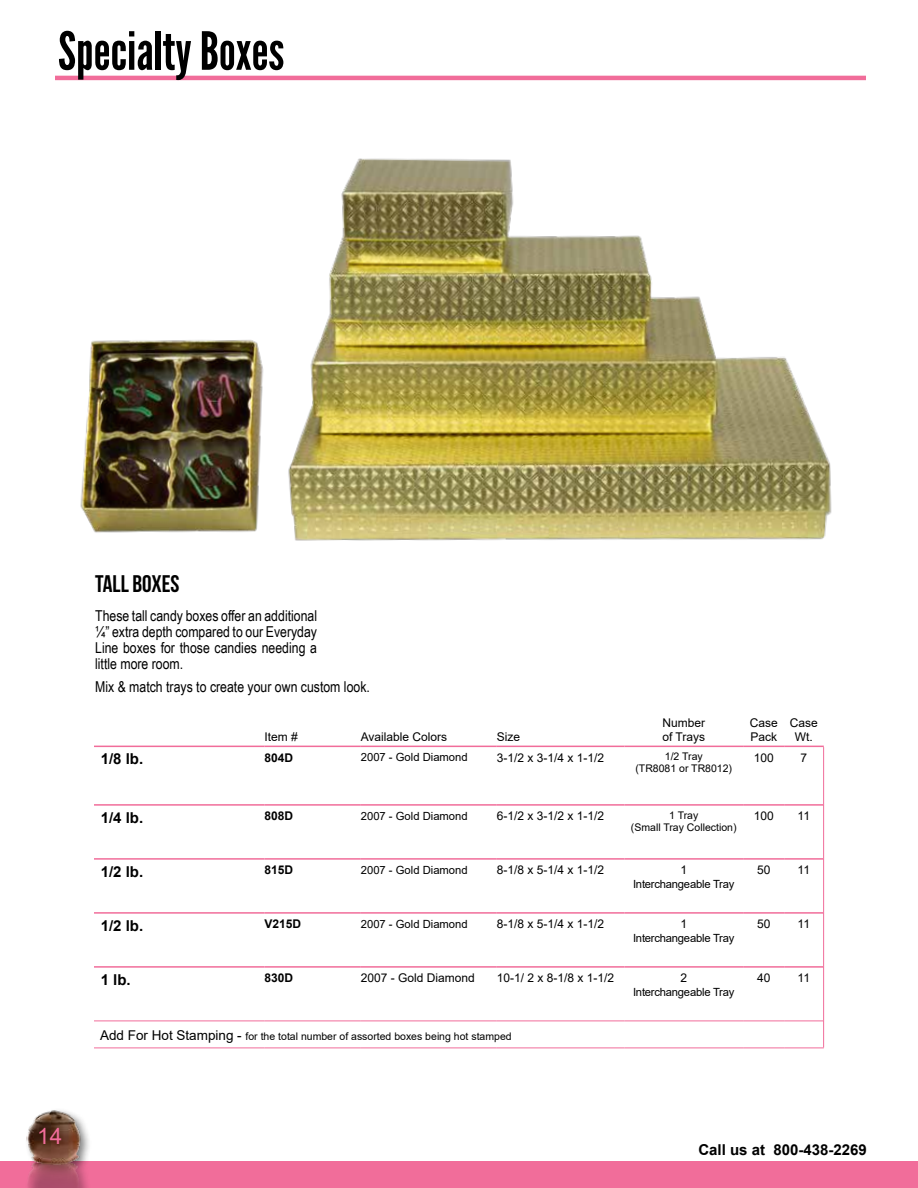
<style>
.page{position:relative;width:918px;height:1188px;background:#fff}
.page>*{position:absolute;margin:0;border:0;box-sizing:border-box;transform-origin:0 0}
.t1{font:52.5px "League Gothic";color:#000}
.t2{font:24px "Bebas Neue";color:#000}
.t3{font:22.5px "Arial";color:#f16d9a}
.t4{font:15px/16.2px "Arial Narrow";color:#000;text-align:justify}
.t5{font:700 15px "Arial";color:#000}
.t6{font:12px/14.4px "Arial";color:#000}
.t7{font:700 12px "Arial";color:#000}
.t8{font:11.25px "Arial";color:#000}
.t9{font:11.25px "Arial";letter-spacing:-.02em;color:#000}
.t10{font:10.5px/12px "Arial";color:#000;text-align:center}
.s1{font-size:13.5px}
</style>
<div class="page">
<div style="left:0;top:1161px;width:918px;height:27px;background:#f16d9a"></div>
<div style="left:25px;top:1108px;width:67px;height:69px;background:#000;opacity:.5"></div>
<img style="left:26px;top:1108px;width:59px;height:52px">
<div style="left:24px;top:1160px;width:68px;height:28px;background:#000;opacity:.5"></div>
<img style="left:25px;top:1163px;width:59px;height:25px">
<hr style="left:55px;top:76px;width:811px;height:4px;background:#f16d9a">
<hr style="left:624px;top:746px;width:119px;height:1px;background:#f16d9a">
<hr style="left:624px;top:804px;width:119px;height:2px;background:#f16d9a">
<hr style="left:823px;top:747px;width:1px;height:58px;background:#f16d9a">
<hr style="left:823px;top:805px;width:1px;height:54px;background:#f16d9a">
<hr style="left:823px;top:859px;width:1px;height:54px;background:#f16d9a">
<hr style="left:823px;top:913px;width:1px;height:54px;background:#f16d9a">
<hr style="left:823px;top:967px;width:1px;height:54px;background:#f16d9a">
<hr style="left:94px;top:1048px;width:171px;height:1px;background:#f16d9a">
<hr style="left:265px;top:1048px;width:96px;height:1px;background:#f16d9a">
<hr style="left:361px;top:1048px;width:136px;height:1px;background:#f16d9a">
<hr style="left:497px;top:1048px;width:127px;height:1px;background:#f16d9a">
<hr style="left:624px;top:1048px;width:119px;height:1px;background:#f16d9a">
<hr style="left:743px;top:1048px;width:41px;height:1px;background:#f16d9a">
<hr style="left:784px;top:1048px;width:40px;height:1px;background:#f16d9a">
<hr style="left:624px;top:858px;width:119px;height:2px;background:#f16d9a">
<hr style="left:624px;top:912px;width:119px;height:2px;background:#f16d9a">
<hr style="left:94px;top:1021px;width:171px;height:1px;background:#f16d9a">
<hr style="left:265px;top:1021px;width:96px;height:1px;background:#f16d9a">
<hr style="left:361px;top:1021px;width:136px;height:1px;background:#f16d9a">
<hr style="left:497px;top:1021px;width:127px;height:1px;background:#f16d9a">
<hr style="left:624px;top:1021px;width:119px;height:1px;background:#f16d9a">
<hr style="left:743px;top:1021px;width:41px;height:1px;background:#f16d9a">
<hr style="left:784px;top:1021px;width:39px;height:1px;background:#f16d9a">
<svg style="left:823px;top:1021px;width:1px;height:27px"></svg>
<hr style="left:361px;top:746px;width:136px;height:1px;background:#f16d9a">
<hr style="left:497px;top:746px;width:127px;height:1px;background:#f16d9a">
<hr style="left:361px;top:804px;width:136px;height:2px;background:#f16d9a">
<hr style="left:497px;top:804px;width:127px;height:2px;background:#f16d9a">
<hr style="left:361px;top:858px;width:136px;height:2px;background:#f16d9a">
<hr style="left:497px;top:858px;width:127px;height:2px;background:#f16d9a">
<hr style="left:361px;top:912px;width:136px;height:2px;background:#f16d9a">
<hr style="left:497px;top:912px;width:127px;height:2px;background:#f16d9a">
<hr style="left:361px;top:966px;width:136px;height:2px;background:#f16d9a">
<hr style="left:497px;top:966px;width:127px;height:2px;background:#f16d9a">
<hr style="left:624px;top:966px;width:119px;height:2px;background:#f16d9a">
<hr style="left:94px;top:858px;width:171px;height:2px;background:#f16d9a">
<hr style="left:265px;top:858px;width:96px;height:2px;background:#f16d9a">
<hr style="left:743px;top:858px;width:41px;height:2px;background:#f16d9a">
<hr style="left:784px;top:858px;width:39px;height:2px;background:#f16d9a">
<hr style="left:94px;top:912px;width:171px;height:2px;background:#f16d9a">
<hr style="left:265px;top:912px;width:96px;height:2px;background:#f16d9a">
<hr style="left:743px;top:912px;width:41px;height:2px;background:#f16d9a">
<hr style="left:784px;top:912px;width:39px;height:2px;background:#f16d9a">
<hr style="left:94px;top:966px;width:171px;height:2px;background:#f16d9a">
<hr style="left:265px;top:966px;width:96px;height:2px;background:#f16d9a">
<hr style="left:743px;top:966px;width:41px;height:2px;background:#f16d9a">
<hr style="left:784px;top:966px;width:39px;height:2px;background:#f16d9a">
<hr style="left:94px;top:746px;width:171px;height:1px;background:#f16d9a">
<hr style="left:265px;top:746px;width:96px;height:1px;background:#f16d9a">
<hr style="left:743px;top:746px;width:41px;height:1px;background:#f16d9a">
<hr style="left:784px;top:746px;width:40px;height:1px;background:#f16d9a">
<hr style="left:94px;top:804px;width:171px;height:2px;background:#f16d9a">
<hr style="left:265px;top:804px;width:96px;height:2px;background:#f16d9a">
<hr style="left:743px;top:804px;width:41px;height:2px;background:#f16d9a">
<hr style="left:784px;top:804px;width:39px;height:2px;background:#f16d9a">
<img style="left:80px;top:158px;width:752px;height:383px">
<h1 class="t1" style="left:58px;top:20px;width:228px">Specialty Boxes</h1>
<h2 class="t2" style="left:95px;top:570px;width:86px">TALL BOXES</h2>
<p class="t4" style="left:95px;top:607px;width:223px">These tall candy boxes offer an additional ¼” extra depth compared to our Everyday Line boxes for those candies needing a little more room.</p>
<p class="t4" style="left:95px;top:678px;width:276px">Mix &amp; match trays to create your own custom look.</p>
<p class="t6" style="left:265px;top:729px;width:35px">Item #</p>
<p class="t6" style="left:361px;top:729px;width:88px">Available Colors</p>
<p class="t6" style="left:497px;top:729px;width:25px">Size</p>
<p class="t6" style="left:662px;top:715px;width:44px">Number of Trays</p>
<p class="t6" style="left:750px;top:715px;width:30px">Case<br>Pack</p>
<p class="t6" style="left:790px;top:715px;width:30px;text-align:center">Case<br>Wt.</p>
<p class="t5" style="left:101px;top:748px;width:44px">1/8 lb.</p>
<p class="t7" style="left:265px;top:749px;width:30px">804D</p>
<p class="t8" style="left:361px;top:750px;width:108px">2007 - Gold Diamond</p>
<p class="t6" style="left:497px;top:750px;width:109px">3-1/2 x 3-1/4 x 1-1/2</p>
<p class="t10" style="left:635px;top:750px;width:98px">1/2 Tray<br>(TR8081 or TR8012)</p>
<p class="t6" style="left:754px;top:750px;width:22px">100</p>
<p class="t6" style="left:800px;top:750px;width:8px">7</p>
<p class="t5" style="left:101px;top:807px;width:44px">1/4 lb.</p>
<p class="t7" style="left:265px;top:808px;width:30px">808D</p>
<p class="t8" style="left:361px;top:808px;width:108px">2007 - Gold Diamond</p>
<p class="t6" style="left:497px;top:809px;width:109px">6-1/2 x 3-1/2 x 1-1/2</p>
<p class="t10" style="left:631px;top:809px;width:107px">1 Tray<br>(Small Tray Collection)</p>
<p class="t6" style="left:754px;top:809px;width:22px">100</p>
<p class="t6" style="left:798px;top:809px;width:14px">11</p>
<p class="t5" style="left:101px;top:861px;width:44px">1/2 lb.</p>
<p class="t7" style="left:265px;top:862px;width:30px">815D</p>
<p class="t8" style="left:361px;top:862px;width:108px">2007 - Gold Diamond</p>
<p class="t6" style="left:497px;top:863px;width:109px">8-1/8 x 5-1/4 x 1-1/2</p>
<p class="t6" style="left:680px;top:863px;width:8px">1</p>
<p class="t9" style="left:633px;top:876px;width:103px">Interchangeable Tray</p>
<p class="t6" style="left:757px;top:863px;width:15px">50</p>
<p class="t6" style="left:798px;top:863px;width:14px">11</p>
<h3 class="t3" style="left:37px;top:1120px;width:27px">14</h3>
<p class="t5" style="left:101px;top:915px;width:44px">1/2 lb.</p>
<p class="t7" style="left:265px;top:916px;width:38px">V215D</p>
<p class="t8" style="left:361px;top:916px;width:108px">2007 - Gold Diamond</p>
<p class="t6" style="left:497px;top:917px;width:109px">8-1/8 x 5-1/4 x 1-1/2</p>
<p class="t6" style="left:680px;top:917px;width:8px">1</p>
<p class="t9" style="left:633px;top:930px;width:103px">Interchangeable Tray</p>
<p class="t5" style="left:101px;top:969px;width:32px">1 lb.</p>
<p class="t7" style="left:265px;top:970px;width:30px">830D</p>
<p class="t6" style="left:361px;top:971px;width:116px">2007 - Gold Diamond</p>
<p class="t6" style="left:497px;top:971px;width:119px">10-1/ 2 x 8-1/8 x 1-1/2</p>
<p class="t6" style="left:680px;top:971px;width:8px">2</p>
<p class="t9" style="left:633px;top:984px;width:103px">Interchangeable Tray</p>
<p class="t10" style="left:100px;top:1030px;width:413px"><span class="s1">Add For Hot Stamping -</span> for the total number of assorted boxes being hot stamped</p>
<p class="t6" style="left:757px;top:917px;width:15px">50</p>
<p class="t6" style="left:798px;top:917px;width:14px">11</p>
<p class="t6" style="left:757px;top:971px;width:15px">40</p>
<p class="t6" style="left:798px;top:971px;width:14px">11</p>
<p class="t5" style="left:698px;top:1139px;width:170px">Call us at 800-438-2269</p>
</div>
